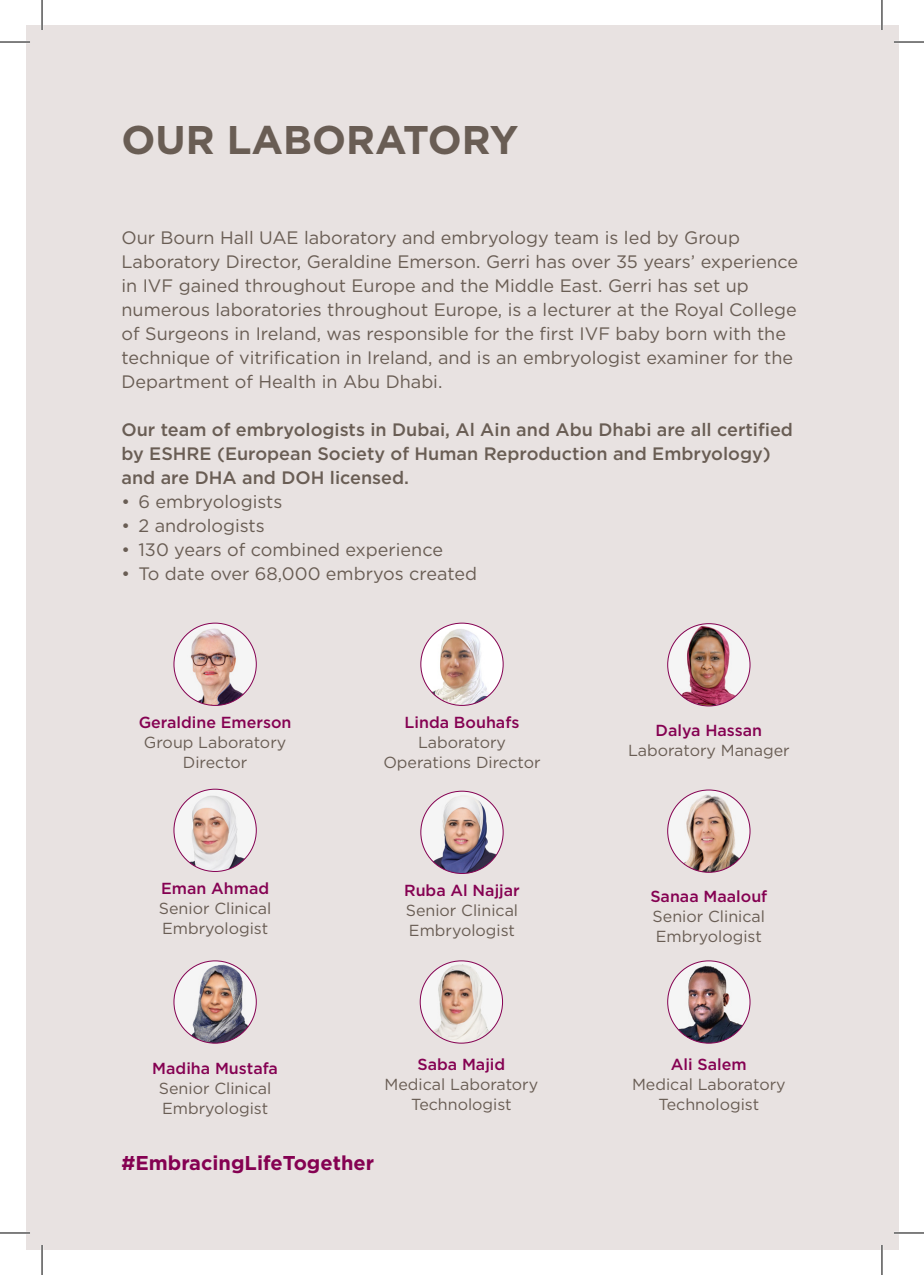
<style>
.page{position:relative;width:924px;height:1275px;background:#fff}
.page>*{position:absolute;margin:0;border:0;box-sizing:border-box;transform-origin:0 0}
.t1{font:700 40px "Gotham";color:#695d54}
.Sub_heading{font:700 20px "Gotham";color:#850152}
.Sub_heading-2{font:18px/24px "Gotham";color:#695d54}
.Sub_heading-3{font:500 18px/24px "Gotham";color:#695d54}
.Sub_heading-4{font:16px/20px "Gotham";color:#695d54}
.Sub_heading-5{font:500 16px "Gotham";color:#850152}
</style>
<div class="page">
<div style="left:26px;top:25px;width:872px;height:1225px;background:#e8e2e1"></div>
<img style="left:420px;top:623px;width:83px;height:82px;border-radius:41px">
<img style="left:174px;top:789px;width:82px;height:82px;border-radius:41px">
<img style="left:667px;top:790px;width:82px;height:82px;border-radius:41px">
<div style="left:667px;top:789px;width:83px;height:83px;border:1px solid #850152;border-radius:50%"></div>
<img style="left:667px;top:961px;width:82px;height:82px;border-radius:41px">
<div style="left:667px;top:960px;width:83px;height:83px;border:1px solid #850152;border-radius:50%"></div>
<img style="left:174px;top:623px;width:82px;height:82px;border-radius:41px">
<img style="left:667px;top:623px;width:82px;height:83px;border-radius:41px">
<div style="left:667px;top:623px;width:83px;height:83px;border:1px solid #850152;border-radius:50%"></div>
<img style="left:420px;top:961px;width:82px;height:82px;border-radius:41px">
<img style="left:420px;top:791px;width:83px;height:82px;border-radius:41px">
<img style="left:174px;top:961px;width:82px;height:82px;border-radius:41px">
<hr style="left:0;top:41px;width:30px;height:2px;background:#fff">
<hr style="left:893px;top:41px;width:30px;height:2px;background:#fff">
<hr style="left:0;top:1231px;width:30px;height:3px;background:#fff">
<hr style="left:893px;top:1231px;width:30px;height:3px;background:#fff">
<hr style="left:41px;top:0;width:2px;height:30px;background:#fff">
<hr style="left:41px;top:1245px;width:2px;height:30px;background:#fff">
<hr style="left:880px;top:0;width:2px;height:30px;background:#fff">
<hr style="left:880px;top:1245px;width:2px;height:30px;background:#fff">
<hr style="left:0;top:42px;width:30px;height:1px;background:#000">
<hr style="left:893px;top:42px;width:30px;height:1px;background:#000">
<hr style="left:0;top:1232px;width:30px;height:1px;background:#000">
<hr style="left:893px;top:1232px;width:30px;height:1px;background:#000">
<hr style="left:42px;top:0;width:1px;height:30px;background:#000">
<hr style="left:42px;top:1245px;width:1px;height:30px;background:#000">
<hr style="left:881px;top:0;width:1px;height:30px;background:#000">
<hr style="left:881px;top:1245px;width:1px;height:30px;background:#000">
<p class="t1" style="left:121px;top:113px;width:398px">OUR LABORATORY</p>
<p class="Sub_heading-2" style="left:121px;top:225px;width:678px">Our Bourn Hall UAE laboratory and embryology team is led by Group Laboratory Director, Geraldine Emerson. Gerri has over 35 years’ experience in IVF gained throughout Europe and the Middle East. Gerri has set up numerous laboratories throughout Europe, is a lecturer at the Royal College of Surgeons in Ireland, was responsible for the first IVF baby born with the technique of vitrification in Ireland, and is an embryologist examiner for the Department of Health in Abu Dhabi.</p>
<p class="Sub_heading-3" style="left:121px;top:417px;width:672px">Our team of embryologists in Dubai, Al Ain and Abu Dhabi are all certified by ESHRE (European Society of Human Reproduction and Embryology) and are DHA and DOH licensed.</p>
<p class="Sub_heading-2" style="left:121px;top:489px;width:162px">• 6 embryologists</p>
<p class="Sub_heading-2" style="left:121px;top:513px;width:145px">• 2 andrologists</p>
<p class="Sub_heading-2" style="left:121px;top:537px;width:323px">• 130 years of combined experience</p>
<p class="Sub_heading-2" style="left:121px;top:561px;width:357px">• To date over 68,000 embryos created</p>
<p class="Sub_heading-5" style="left:139px;top:712px;width:154px">Geraldine Emerson</p>
<p class="Sub_heading-4" style="left:144px;top:732px;width:144px;text-align:center">Group Laboratory<br>Director</p>
<p class="Sub_heading-5" style="left:161px;top:878px;width:109px">Eman Ahmad</p>
<p class="Sub_heading-4" style="left:159px;top:898px;width:114px">Senior Clinical<br>Embryologist</p>
<p class="Sub_heading-5" style="left:404px;top:712px;width:116px">Linda Bouhafs</p>
<p class="Sub_heading-4" style="left:418px;top:732px;width:89px">Laboratory</p>
<p class="Sub_heading-4" style="left:383px;top:752px;width:159px">Operations Director</p>
<p class="Sub_heading-5" style="left:404px;top:880px;width:117px">Ruba Al Najjar</p>
<p class="Sub_heading-4" style="left:405px;top:900px;width:114px">Senior Clinical<br>Embryologist</p>
<p class="Sub_heading-5" style="left:152px;top:1058px;width:127px">Madiha Mustafa</p>
<p class="Sub_heading-4" style="left:159px;top:1078px;width:114px">Senior Clinical<br>Embryologist</p>
<p class="Sub_heading-5" style="left:417px;top:1054px;width:89px">Saba Majid</p>
<p class="Sub_heading-4" style="left:384px;top:1074px;width:155px;text-align:center">Medical Laboratory<br>Technologist</p>
<p class="Sub_heading" style="left:121px;top:1149px;width:254px">#EmbracingLifeTogether</p>
<p class="Sub_heading-5" style="left:655px;top:720px;width:108px">Dalya Hassan</p>
<p class="Sub_heading-4" style="left:627px;top:740px;width:163px">Laboratory Manager</p>
<p class="Sub_heading-5" style="left:650px;top:886px;width:118px">Sanaa Maalouf</p>
<p class="Sub_heading-4" style="left:652px;top:906px;width:114px">Senior Clinical<br>Embryologist</p>
<p class="Sub_heading-5" style="left:670px;top:1054px;width:77px">Ali Salem</p>
<p class="Sub_heading-4" style="left:631px;top:1074px;width:155px;text-align:center">Medical Laboratory<br>Technologist</p>
</div>
